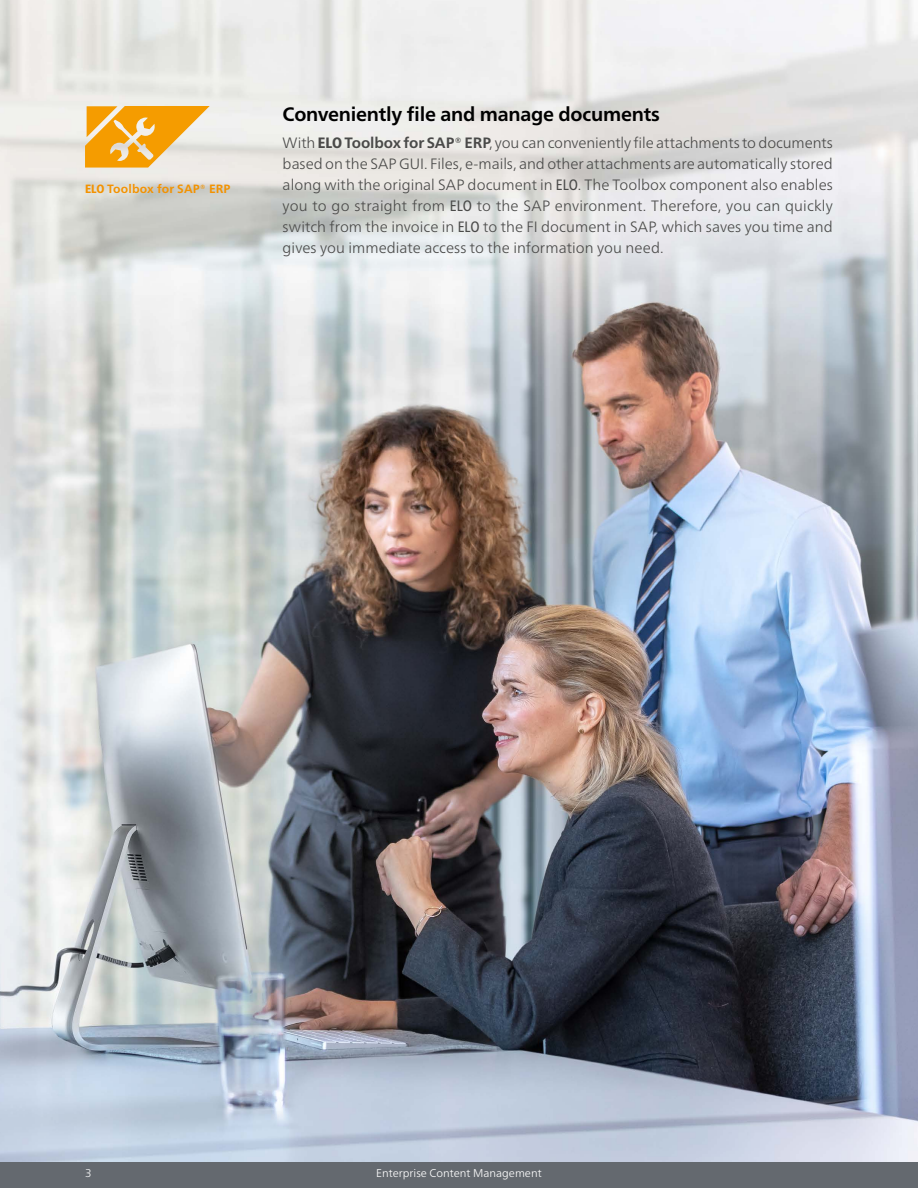
<style>
.page{position:relative;width:918px;height:1188px;background:#fff}
.page>*{position:absolute;margin:0;border:0;box-sizing:border-box;transform-origin:0 0}
.t1{font:700 19.5px "Frutiger Neue LTW1 G";letter-spacing:-.015em;color:#000}
.t2{font:300 15px/21px "Frutiger Neue LTW1 G";color:#4a4a49;text-align:justify}
.t3{font:700 12px "Frutiger Neue LTW1 G";letter-spacing:.01em;color:#f39200}
.t4{font:300 11.25px "Frutiger Neue LTW1 G";color:#fff}
.s1{font-weight:800;font-stretch:condensed}
.s2{font-weight:700}
.s3{font-weight:400;font-stretch:condensed}
</style>
<div class="page">
<div style="left:0;top:1161px;width:918px;height:27px;background:#64696f"></div>
<img style="left:0;top:0;width:918px;height:1161px">
<svg style="left:85px;top:106px;width:126px;height:62px;background:#f1ba59"></svg>
<p class="t3" style="left:85px;top:181px;width:147px"><span class="s1">ELO</span> Toolbox for SAP® ERP</p>
<h1 class="t1" style="left:283px;top:103px;width:379px">Conveniently file and manage documents</h1>
<p class="t2" style="left:283px;top:132px;width:552px">With <span class="s1">ELO</span> <span class="s2">Toolbox for SAP® ERP</span>, you can conveniently file attachments to documents based on the SAP GUI. Files, e-mails, and other attachments are automatically stored along with the original SAP document in <span class="s3">ELO</span>. The Toolbox component also enables you to go straight from <span class="s3">ELO</span> to the SAP environment. Therefore, you can quickly switch from the invoice in <span class="s3">ELO</span> to the FI document in SAP, which saves you time and gives you immediate access to the information you need.</p>
<p class="t4" style="left:85px;top:1166px;width:8px">3</p>
<p class="t4" style="left:376px;top:1166px;width:167px">Enterprise Content Management</p>
</div>
